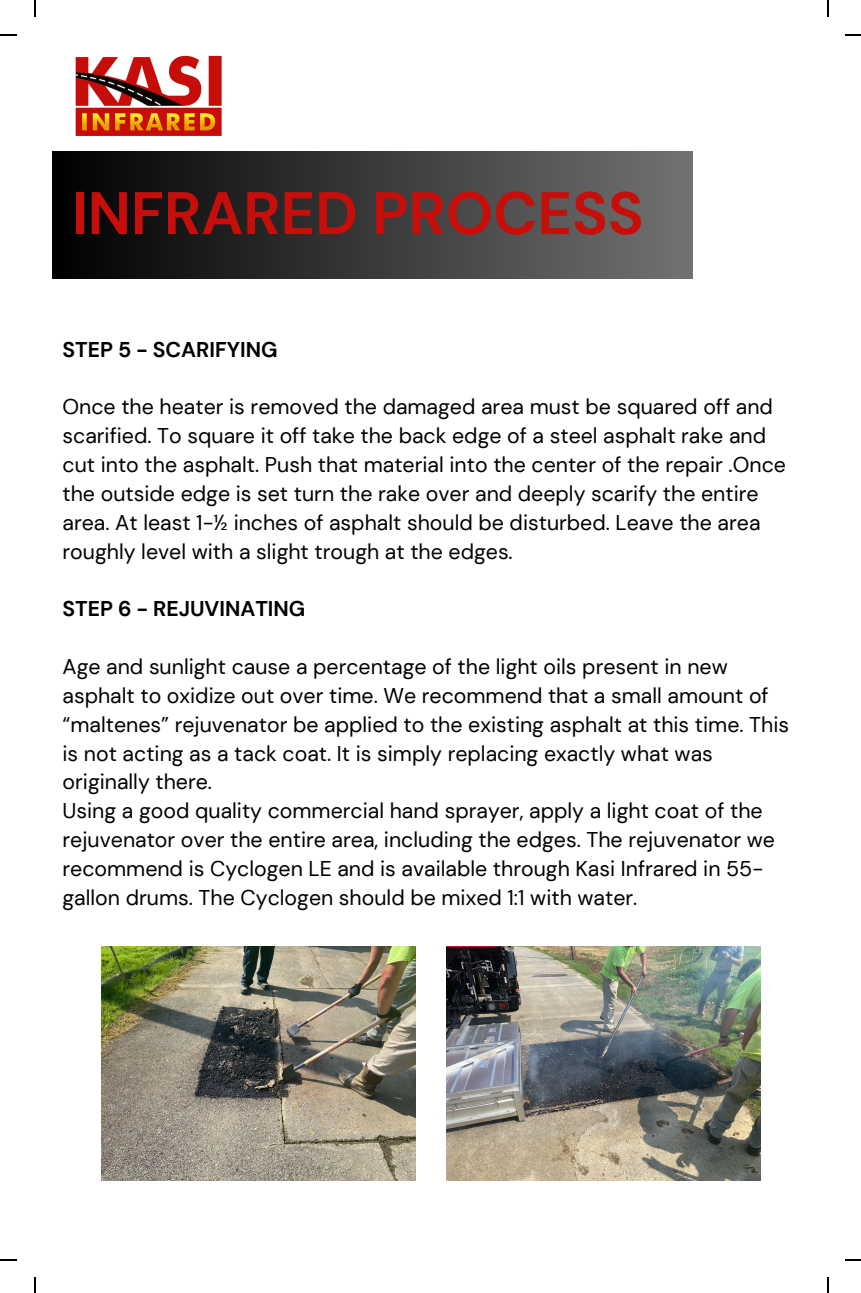
<style>
.page{position:relative;width:861px;height:1293px;background:#fff}
.page>*{position:absolute;margin:0;border:0;box-sizing:border-box;transform-origin:0 0}
.t1{font:700 59.8px "DM Sans";color:#c60e0a}
.t2{font:21.2px/28.8px "DM Sans";color:#000}
.t3{font:700 21.2px "DM Sans";color:#000}
</style>
<div class="page">
<img style="left:101px;top:946px;width:314px;height:233px">
<img style="left:446px;top:946px;width:313px;height:233px">
<div style="left:52px;top:152px;width:639px;height:127px;background:linear-gradient(to right,#000,#727272)"></div>
<img style="left:75px;top:55px;width:147px;height:81px">
<svg style="left:34px;top:0;width:2px;height:16px"></svg>
<svg style="left:0;top:34px;width:16px;height:2px"></svg>
<svg style="left:827px;top:0;width:1px;height:16px"></svg>
<svg style="left:845px;top:34px;width:15px;height:2px"></svg>
<svg style="left:34px;top:1277px;width:2px;height:15px"></svg>
<svg style="left:0;top:1259px;width:16px;height:1px"></svg>
<svg style="left:827px;top:1277px;width:1px;height:15px"></svg>
<svg style="left:845px;top:1259px;width:15px;height:1px"></svg>
<p class="t1" style="left:72px;top:175px;width:573px">INFRARED PROCESS</p>
<p class="t3" style="left:62px;top:335px;width:216px">STEP 5 - SCARIFYING</p>
<h1 class="t2" style="left:62px;top:393px;width:724px">Once the heater is removed the damaged area must be squared off and scarified. To square it off take the back edge of a steel asphalt rake and cut into the asphalt. Push that material into the center of the repair .Once the outside edge is set turn the rake over and deeply scarify the entire area. At least 1-½ inches of asphalt should be disturbed. Leave the area roughly level with a slight trough at the edges.</h1>
<h2 class="t3" style="left:62px;top:595px;width:244px">STEP 6 - REJUVINATING</h2>
<p class="t2" style="left:62px;top:652px;width:727px">Age and sunlight cause a percentage of the light oils present in new asphalt to oxidize out over time. We recommend that a small amount of “maltenes” rejuvenator be applied to the existing asphalt at this time. This is not acting as a tack coat. It is simply replacing exactly what was originally there.</p>
<h2 class="t2" style="left:62px;top:796px;width:713px">Using a good quality commercial hand sprayer, apply a light coat of the rejuvenator over the entire area, including the edges. The rejuvenator we recommend is Cyclogen LE and is available through Kasi Infrared in 55- gallon drums. The Cyclogen should be mixed 1:1 with water.</h2>
</div>
